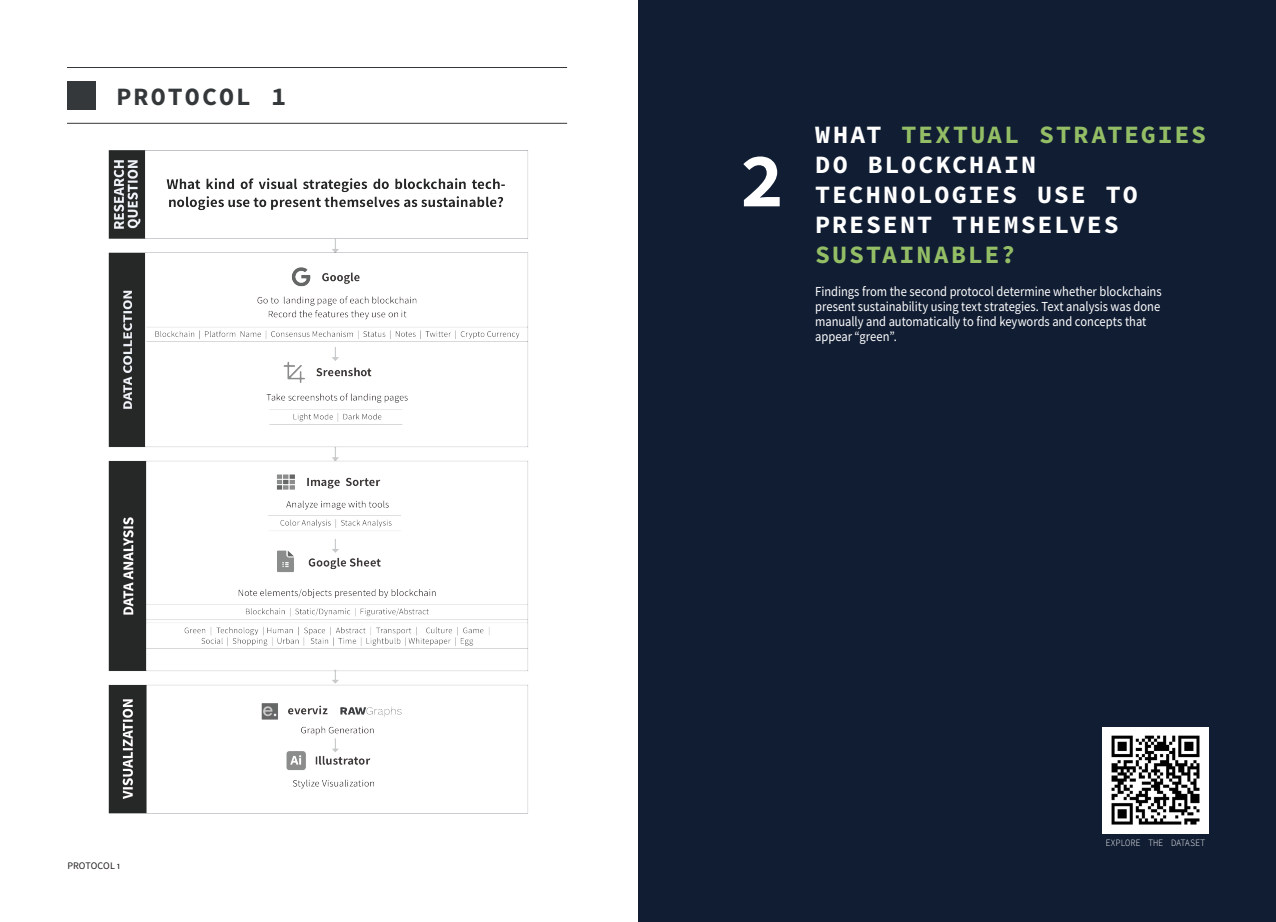
<style>
.page{position:relative;width:1276px;height:922px;background:#fff}
.page>*{position:absolute;margin:0;border:0;box-sizing:border-box;transform-origin:0 0}
.Number_chapters_2{font:700 75px "Source Code Pro";color:#fff}
.t1{font:700 25px/30px "Source Code Pro";letter-spacing:.08em;color:#fff}
.t2{font:700 25px "Source Code Pro";letter-spacing:.075em;color:#94be65}
.t3{font:700 25px "Source Code Pro";letter-spacing:.085em;color:#35383a}
.Text_body{font:13.75px/15px "Source Sans Pro";color:#fff;scale:.91 1}
.numero_pagina{font:10px "Source Sans Pro";letter-spacing:.005em;color:#231f20}
.qr_code{font:300 9.62px "Source Code Pro";letter-spacing:-.03em;color:#fff;scale:.91 1}
.s1{color:#fff}
.s2{color:#94be65}
</style>
<div class="page">
<div style="left:638px;top:0;width:638px;height:921px;background:#111d33"></div>
<div style="left:1102px;top:726px;width:106px;height:107px;background:#fff"></div>
<img style="left:108px;top:150px;width:420px;height:664px">
<div style="left:67px;top:81px;width:28px;height:28px;background:#35383a"></div>
<hr style="left:67px;top:67px;width:500px;height:1px;background:#35383a">
<hr style="left:67px;top:123px;width:500px;height:1px;background:#35383a">
<img style="left:1111px;top:735px;width:89px;height:90px">
<p class="t3" style="left:116px;top:78px;width:171px">PROTOCOL 1</p>
<p class="numero_pagina" style="left:67px;top:859px;width:55px">PROTOCOL 1</p>
<p class="Number_chapters_2" style="left:739px;top:127px;width:46px">2</p>
<p class="t2" style="left:815px;top:116px;width:392px"><span class="s1">WHAT</span> TEXTUAL STRATEGIES</p>
<p class="t1" style="left:815px;top:150px;width:324px">DO BLOCKCHAIN<br>TECHNOLOGIES USE TO<br>PRESENT THEMSELVES<br><span class="s2">SUSTAINABLE?</span></p>
<p class="Text_body" style="left:815px;top:283px;width:382px">Findings from the second protocol determine whether blockchains present sustainability using text strategies. Text analysis was done manually and automatically to find keywords and concepts that appear “green”.</p>
<p class="qr_code" style="left:1105px;top:835px;width:111px">EXPLORE THE DATASET</p>
</div>
